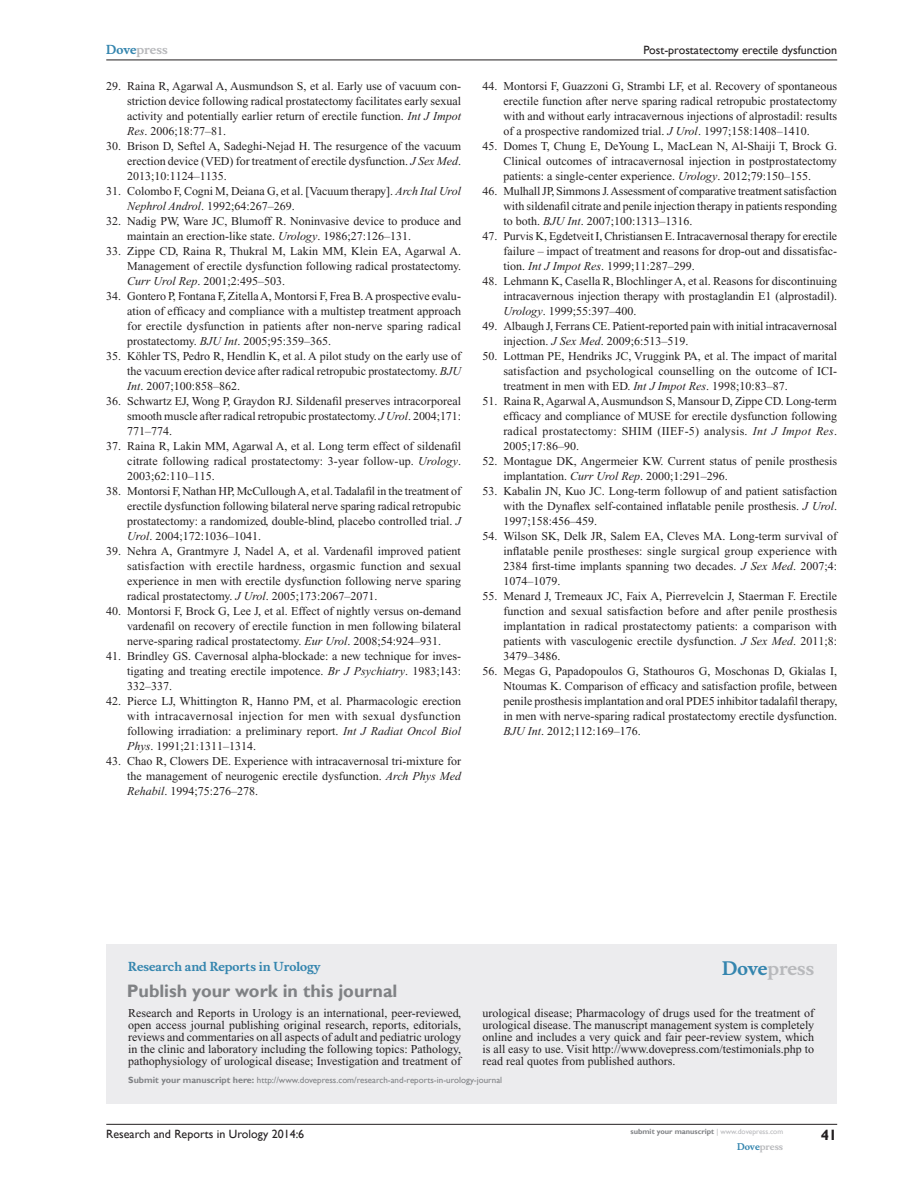
<style>
.page{position:relative;width:918px;height:1188px;background:#fff}
.page>*{position:absolute;margin:0;border:0;box-sizing:border-box;transform-origin:0 0}
.PromBx-H1{font:700 18px "Gill Sans";color:#808285}
.PromBx-Brand{font:700 18px "Musee";color:#b8b9bc}
.t1{font:700 15px "Gill Sans";color:#231f20}
.RefNL2{font:12px/15px "Times New Roman";color:#231f20;text-align:justify}
.PromBx-Tx{font:12px/12px "Times New Roman";color:#231f20;text-align:justify}
.t2{font:12px "Gill Sans";color:#231f20}
.PromBx-JrnlName{font:700 12px "Musee";color:#3485ae}
.t3{font:700 12px "Musee";color:#b8b9bc}
.PromBx-SubmitMssWebA{font:9px "Gill Sans";color:#808285}
.t4{font:700 9px "Musee";color:#b8b9bc}
.t5{font:700 7.5px "Gill Sans";color:#808285}
.s1{color:#3485ae}
.s2{font-style:italic}
.s3{font-weight:700}
.s4{font-weight:400;color:#b8b9bc}
</style>
<div class="page">
<div style="left:106px;top:944px;width:731px;height:159px;background:#ececee"></div>
<hr style="left:106px;top:1124px;width:731px;height:1px;background:#231f20">
<hr style="left:106px;top:60px;width:731px;height:1px;background:#231f20">
<p class="t3" style="left:106px;top:43px;width:63px"><span class="s1">Dove</span>press</p>
<p class="RefNL2" style="left:127px;top:79px;width:335px;text-indent:-21px">29. Raina R, Agarwal A, Ausmundson S, et al. Early use of vacuum con&shy;striction device following radical prostatectomy facilitates early sexual activity and potentially earlier return of erectile function. <span class="s2">Int J Impot Res</span>. 2006;18:77–81.</p>
<p class="RefNL2" style="left:127px;top:139px;width:335px;text-indent:-21px">30. Brison D, Seftel A, Sadeghi-Nejad H. The resurgence of the vacuum erection device (VED) for treatment of erectile dysfunction. <span class="s2">J Sex Med</span>.<br>2013;10:1124–1135.</p>
<p class="RefNL2" style="left:127px;top:184px;width:335px;text-indent:-21px">31. Colombo F, Cogni M, Deiana G, et al. [Vacuum therapy]. <span class="s2">Arch Ital Urol<br>Nephrol Androl</span>. 1992;64:267–269.</p>
<p class="RefNL2" style="left:127px;top:214px;width:335px;text-indent:-21px">32. Nadig PW, Ware JC, Blumoff R. Noninvasive device to produce and maintain an erection-like state. <span class="s2">Urology</span>. 1986;27:126–131.</p>
<p class="RefNL2" style="left:127px;top:244px;width:335px;text-indent:-21px">33. Zippe CD, Raina R, Thukral M, Lakin MM, Klein EA, Agarwal A.<br>Management of erectile dysfunction following radical prostatectomy.<br><span class="s2">Curr Urol Rep</span>. 2001;2:495–503.</p>
<p class="RefNL2" style="left:127px;top:289px;width:335px;text-indent:-21px">34. Gontero P, Fontana F, Zitella A, Montorsi F, Frea B. A prospective evalu&shy;ation of efficacy and compliance with a multistep treatment approach for erectile dysfunction in patients after non-nerve sparing radical prostatectomy. <span class="s2">BJU Int</span>. 2005;95:359–365.</p>
<p class="RefNL2" style="left:127px;top:349px;width:335px;text-indent:-21px">35. Köhler TS, Pedro R, Hendlin K, et al. A pilot study on the early use of the vacuum erection device after radical retropubic prostatectomy. <span class="s2">BJU Int</span>. 2007;100:858–862.</p>
<p class="RefNL2" style="left:127px;top:394px;width:335px;text-indent:-21px">36. Schwartz EJ, Wong P, Graydon RJ. Sildenafil preserves intracorporeal smooth muscle after radical retropubic prostatectomy. <span class="s2">J Urol</span>. 2004;171:<br>771–774.</p>
<p class="RefNL2" style="left:127px;top:439px;width:335px;text-indent:-21px">37. Raina R, Lakin MM, Agarwal A, et al. Long term effect of sildenafil citrate following radical prostatectomy: 3-year follow-up. <span class="s2">Urology</span>.<br>2003;62:110–115.</p>
<p class="RefNL2" style="left:127px;top:484px;width:335px;text-indent:-21px">38. Montorsi F, Nathan HP, McCullough A, et al. Tadalafil in the treatment of erectile dysfunction following bilateral nerve sparing radical retropubic prostatectomy: a randomized, double-blind, placebo controlled trial. <span class="s2">J Urol</span>. 2004;172:1036–1041.</p>
<p class="RefNL2" style="left:127px;top:544px;width:336px;text-indent:-21px">39. Nehra A, Grantmyre J, Nadel A, et al. Vardenafil improved patient satisfaction with erectile hardness, orgasmic function and sexual experience in men with erectile dysfunction following nerve sparing radical prostatectomy. <span class="s2">J Urol</span>. 2005;173:2067–2071.</p>
<p class="RefNL2" style="left:127px;top:604px;width:335px;text-indent:-21px">40. Montorsi F, Brock G, Lee J, et al. Effect of nightly versus on-demand vardenafil on recovery of erectile function in men following bilateral nerve-sparing radical prostatectomy. <span class="s2">Eur Urol</span>. 2008;54:924–931.</p>
<p class="RefNL2" style="left:127px;top:649px;width:335px;text-indent:-21px">41. Brindley GS. Cavernosal alpha-blockade: a new technique for inves&shy;tigating and treating erectile impotence. <span class="s2">Br J Psychiatry</span>. 1983;143:<br>332–337.</p>
<p class="RefNL2" style="left:127px;top:694px;width:335px;text-indent:-21px">42. Pierce LJ, Whittington R, Hanno PM, et al. Pharmacologic erection with intracavernosal injection for men with sexual dysfunction following irradiation: a preliminary report. <span class="s2">Int J Radiat Oncol Biol Phys</span>. 1991;21:1311–1314.</p>
<p class="RefNL2" style="left:127px;top:754px;width:335px;text-indent:-21px">43. Chao R, Clowers DE. Experience with intracavernosal tri-mixture for the management of neurogenic erectile dysfunction. <span class="s2">Arch Phys Med Rehabil</span>. 1994;75:276–278.</p>
<p class="t2" style="left:643px;top:43px;width:195px">Post-prostatectomy erectile dysfunction</p>
<p class="RefNL2" style="left:503px;top:79px;width:335px;text-indent:-21px">44. Montorsi F, Guazzoni G, Strambi LF, et al. Recovery of spontaneous erectile function after nerve sparing radical retropubic prostatectomy with and without early intracavernous injections of alprostadil: results of a prospective randomized trial. <span class="s2">J Urol</span>. 1997;158:1408–1410.</p>
<p class="RefNL2" style="left:503px;top:139px;width:335px;text-indent:-21px">45. Domes T, Chung E, DeYoung L, MacLean N, Al-Shaiji T, Brock G.<br>Clinical outcomes of intracavernosal injection in postprostatectomy patients: a single-center experience. <span class="s2">Urology</span>. 2012;79:150–155.</p>
<p class="RefNL2" style="left:503px;top:184px;width:335px;text-indent:-21px">46. Mulhall JP, Simmons J. Assessment of comparative treatment satisfaction with sildenafil citrate and penile injection therapy in patients responding to both. <span class="s2">BJU Int</span>. 2007;100:1313–1316.</p>
<p class="RefNL2" style="left:503px;top:229px;width:335px;text-indent:-21px">47. Purvis K, Egdetveit I, Christiansen E. Intracavernosal therapy for erectile failure – impact of treatment and reasons for drop-out and dissatisfac&shy;tion. <span class="s2">Int J Impot Res</span>. 1999;11:287–299.</p>
<p class="RefNL2" style="left:503px;top:274px;width:335px;text-indent:-21px">48. Lehmann K, Casella R, Blochlinger A, et al. Reasons for discontinuing intracavernous injection therapy with prostaglandin E1 (alprostadil).<br><span class="s2">Urology</span>. 1999;55:397–400.</p>
<p class="RefNL2" style="left:503px;top:319px;width:335px;text-indent:-21px">49. Albaugh J, Ferrans CE. Patient-reported pain with initial intracavernosal injection. <span class="s2">J Sex Med</span>. 2009;6:513–519.</p>
<p class="RefNL2" style="left:503px;top:349px;width:335px;text-indent:-21px">50. Lottman PE, Hendriks JC, Vruggink PA, et al. The impact of marital satisfaction and psychological counselling on the outcome of ICI&shy;treatment in men with ED. <span class="s2">Int J Impot Res</span>. 1998;10:83–87.</p>
<p class="RefNL2" style="left:503px;top:394px;width:335px;text-indent:-21px">51. Raina R, Agarwal A, Ausmundson S, Mansour D, Zippe CD. Long-term efficacy and compliance of MUSE for erectile dysfunction following radical prostatectomy: SHIM (IIEF-5) analysis. <span class="s2">Int J Impot Res</span>.<br>2005;17:86–90.</p>
<p class="RefNL2" style="left:503px;top:454px;width:335px;text-indent:-21px">52. Montague DK, Angermeier KW. Current status of penile prosthesis implantation. <span class="s2">Curr Urol Rep</span>. 2000;1:291–296.</p>
<p class="RefNL2" style="left:503px;top:484px;width:335px;text-indent:-21px">53. Kabalin JN, Kuo JC. Long-term followup of and patient satisfaction with the Dynaflex self-contained inflatable penile prosthesis. <span class="s2">J Urol</span>.<br>1997;158:456–459.</p>
<p class="RefNL2" style="left:503px;top:529px;width:335px;text-indent:-21px">54. Wilson SK, Delk JR, Salem EA, Cleves MA. Long-term survival of inflatable penile prostheses: single surgical group experience with 2384 first-time implants spanning two decades. <span class="s2">J Sex Med</span>. 2007;4:<br>1074–1079.</p>
<p class="RefNL2" style="left:503px;top:589px;width:335px;text-indent:-21px">55. Menard J, Tremeaux JC, Faix A, Pierrevelcin J, Staerman F. Erectile function and sexual satisfaction before and after penile prosthesis implantation in radical prostatectomy patients: a comparison with patients with vasculogenic erectile dysfunction. <span class="s2">J Sex Med</span>. 2011;8:<br>3479–3486.</p>
<p class="RefNL2" style="left:503px;top:664px;width:335px;text-indent:-21px">56. Megas G, Papadopoulos G, Stathouros G, Moschonas D, Gkialas I, Ntoumas K. Comparison of efficacy and satisfaction profile, between penile prosthesis implantation and oral PDE5 inhibitor tadalafil therapy, in men with nerve-sparing radical prostatectomy erectile dysfunction.<br><span class="s2">BJU Int</span>. 2012;112:169–176.</p>
<p class="PromBx-JrnlName" style="left:128px;top:959px;width:194px">Research and Reports in Urology</p>
<p class="PromBx-H1" style="left:127px;top:980px;width:272px">Publish your work in this journal</p>
<p class="PromBx-Brand" style="left:722px;top:958px;width:94px"><span class="s1">Dove</span>press</p>
<p class="PromBx-Tx" style="left:128px;top:1007px;width:334px">Research and Reports in Urology is an international, peer-reviewed, open access journal publishing original research, reports, editorials, reviews and commentaries on all aspects of adult and pediatric urology in the clinic and laboratory including the following topics: Pathology, pathophysiology of urological disease; Investigation and treatment of</p>
<p class="PromBx-Tx" style="left:482px;top:1007px;width:333px">urological disease; Pharmacology of drugs used for the treatment of urological disease. The manuscript management system is completely online and includes a very quick and fair peer-review system, which is all easy to use. Visit http://www.dovepress.com/testimonials.php to read real quotes from published authors.</p>
<p class="PromBx-SubmitMssWebA" style="left:128px;top:1075px;width:375px"><span class="s3">Submit your manuscript here:</span> http://www.dovepress.com/research-and-reports-in-urology-journal</p>
<p class="t2" style="left:106px;top:1127px;width:200px">Research and Reports in Urology 2014:6</p>
<p class="t5" style="left:631px;top:1127px;width:154px">submit your manuscript <span class="s4">| www.dovepress.com</span></p>
<p class="t4" style="left:737px;top:1141px;width:48px"><span class="s1">Dove</span>press</p>
<p class="t1" style="left:821px;top:1126px;width:18px">41</p>
</div>
